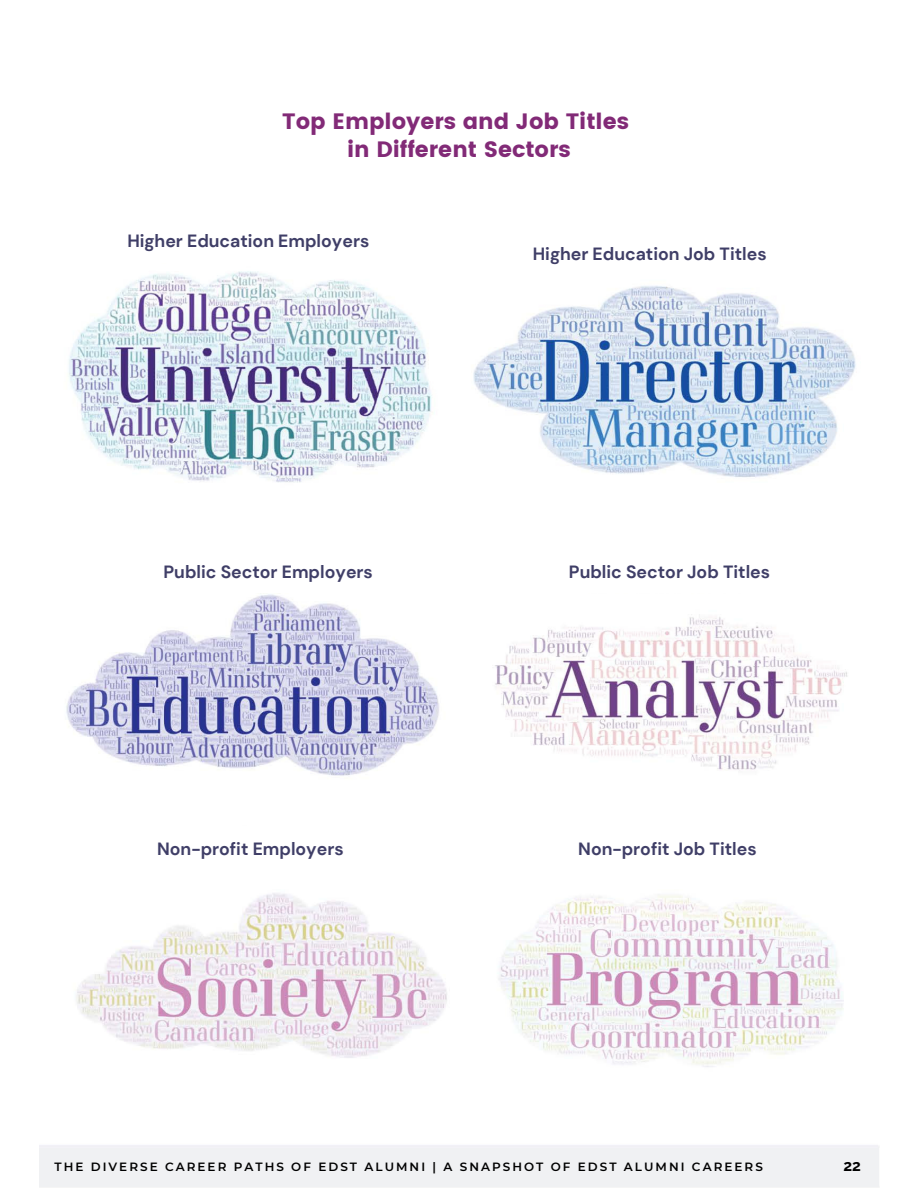
<style>
.page{position:relative;width:918px;height:1188px;background:#fff}
.page>*{position:absolute;margin:0;border:0;box-sizing:border-box;transform-origin:0 0}
.t1{font:22.2px/28.2px "Poppins";color:#822a77;text-align:center}
.t2{font:700 17.7px "DM Sans";color:#3f3e67}
.t3{font:700 15.6px "Raleway";color:#000}
.t4{font:600 12px "Montserrat";letter-spacing:.17em;color:#000}
</style>
<div class="page">
<img style="left:39px;top:271px;width:840px;height:916px">
<div style="left:39px;top:1148px;width:839px;height:39px;background:#f0f1f3"></div>
<div style="left:473px;top:232px;width:353px;height:43px;background:#fff"></div>
<div style="left:92px;top:550px;width:353px;height:43px;background:#fff"></div>
<div style="left:493px;top:550px;width:353px;height:43px;background:#fff"></div>
<div style="left:74px;top:827px;width:353px;height:43px;background:#fff"></div>
<div style="left:493px;top:827px;width:353px;height:43px;background:#fff"></div>
<p class="t1" style="left:282px;top:107px;width:348px">Top Employers and Job Titles in Different Sectors</p>
<p class="t2" style="left:127px;top:230px;width:244px">Higher Education Employers</p>
<p class="t2" style="left:533px;top:243px;width:235px">Higher Education Job Titles</p>
<p class="t2" style="left:164px;top:560px;width:211px">Public Sector Employers</p>
<p class="t2" style="left:569px;top:560px;width:203px">Public Sector Job Titles</p>
<p class="t2" style="left:157px;top:837px;width:188px">Non-profit Employers</p>
<p class="t2" style="left:578px;top:837px;width:180px">Non-profit Job Titles</p>
<p class="t4" style="left:54px;top:1159px;width:710px">THE DIVERSE CAREER PATHS OF EDST ALUMNI | A SNAPSHOT OF EDST ALUMNI CAREERS</p>
<p class="t3" style="left:843px;top:1156px;width:19px">22</p>
</div>
